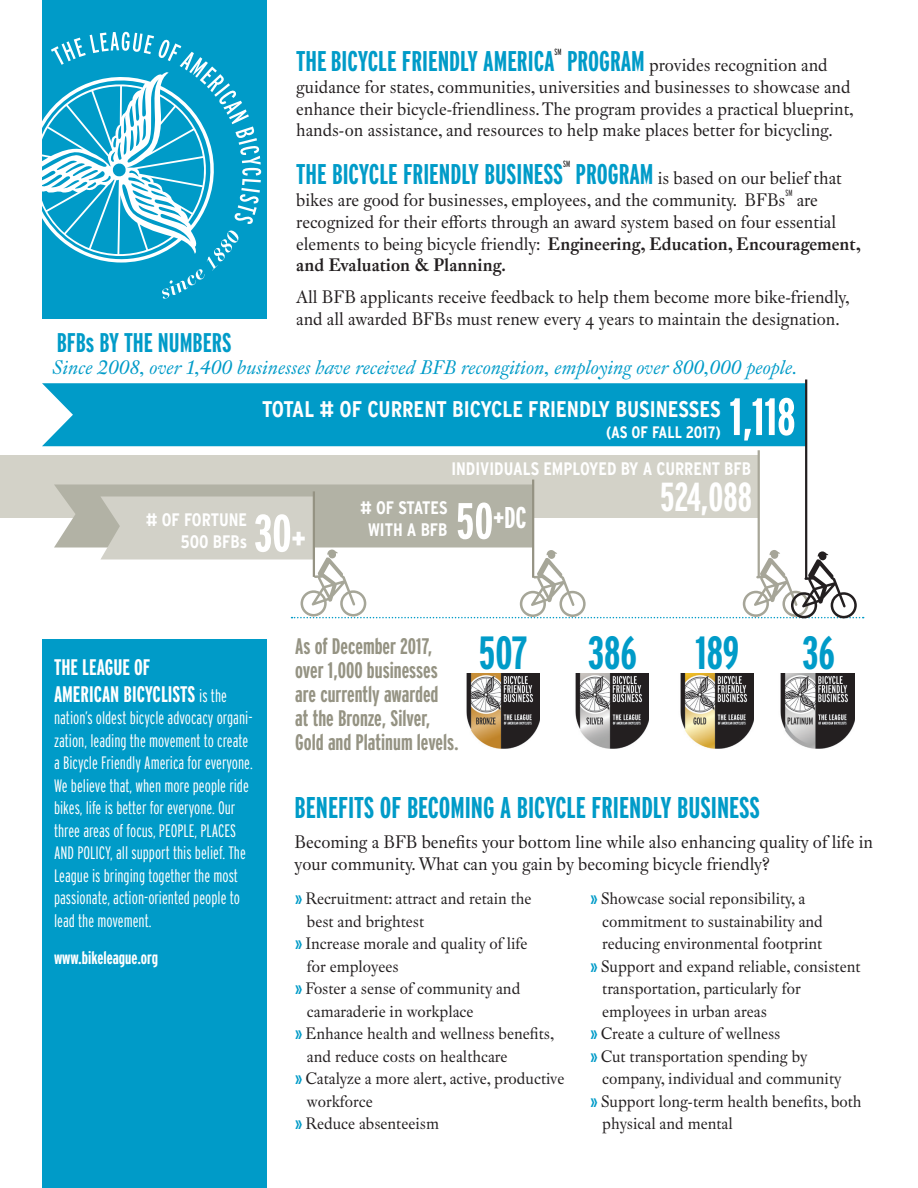
<style>
.page{position:relative;width:918px;height:1188px;background:#fff}
.page>*{position:absolute;margin:0;border:0;box-sizing:border-box;transform-origin:0 0}
.t1{font:700 extra-condensed 52.5px "Interstate";color:#fff}
.t2{font:700 extra-condensed 46.5px "Interstate";letter-spacing:-.005em;color:#009bc8}
.t3{font:700 extra-condensed 40.5px "Interstate";letter-spacing:-.005em;color:#fff}
.t4{font:700 extra-condensed 30px "Interstate";color:#009bc8}
.t5{font:700 extra-condensed 30px "Interstate";color:#fff}
.t6{font:700 extra-condensed 28.5px "Interstate";color:#009bc8}
.t7{font:700 extra-condensed 27px "Interstate";color:#009bc8}
.t8{font:700 extra-condensed 22.5px/24px "Interstate";color:#959383}
.t9{font:700 condensed 22.5px "Interstate";color:#fff}
.t10{font:700 extra-condensed 22.5px "Interstate";color:#fff}
.t11{font:italic 19.5px "Fleischman BT Pro";color:#009bc8}
.t12{font:18px/21.6px "Fleischman BT Pro";color:#231f20}
.t13{font:300 extra-condensed 18px/22.5px "Interstate";color:#fff}
.t14{font:700 condensed 18px/21.6px "Interstate";color:#fff;text-align:right}
.t15{font:700 extra-condensed 18px "Interstate";color:#fff}
.t16{font:16.5px "Fleischman BT Pro";color:#231f20}
.t17{font:700 condensed 16.5px "Interstate";color:#fff}
.t18{font:300 extra-condensed 9px "Interstate";color:#000}
.t19{font:300 extra-condensed 9px "Interstate";color:#231f20}
.s1{font-family:"Interstate";font-weight:700;font-stretch:extra-condensed;font-size:28.5px;color:#009bc8}
.s2{font-weight:700}
.s3{font-size:51px}
.s4{font-size:39px}
.s5{font-weight:300;font-size:18px}
.s6{font-family:"Interstate";font-weight:700;font-stretch:extra-condensed;color:#009bc8}
</style>
<div class="page">
<div style="left:0;top:455px;width:758px;height:63px;background:#d3d2c8"></div>
<div style="left:42px;top:639px;width:225px;height:549px;background:#009bc8"></div>
<div style="left:42px;top:0;width:225px;height:318px;background:#009bc8"></div>
<svg style="left:42px;top:32px;width:219px;height:267px"></svg>
<div style="left:42px;top:383px;width:763px;height:63px;background:#009bc8"></div>
<hr style="left:805px;top:380px;width:2px;height:198px;background:#231f20">
<hr style="left:532px;top:480px;width:2px;height:98px;background:#959383">
<img style="left:466px;top:674px;width:74px;height:75px">
<img style="left:680px;top:674px;width:74px;height:75px">
<img style="left:780px;top:674px;width:74px;height:75px">
<img style="left:575px;top:674px;width:74px;height:75px">
<hr style="left:758px;top:450px;width:2px;height:127px;background:#a8a698">
<svg style="left:54px;top:484px;width:810px;height:134px"></svg>
<p class="t7" style="left:57px;top:327px;width:176px">BFBs BY THE NUMBERS</p>
<p class="t6" style="left:296px;top:44px;width:260px">THEBICYCLE FRIENDLY AMERICA</p>
<p class="t18" style="left:555px;top:46px;width:9px">SM</p>
<p class="t12" style="left:296px;top:54px;width:559px;text-indent:271px"><span class="s1">PROGRAM</span> provides recognition and guidance for states, communities, universities and businesses to showcase and enhance their bicycle-friendliness. The program provides a practical blueprint, hands-on assistance, and resources to help make places better for bicycling.</p>
<p class="t6" style="left:296px;top:156px;width:268px">THE BICYCLE FRIENDLY BUSINESS</p>
<p class="t18" style="left:563px;top:159px;width:9px">SM</p>
<p class="t12" style="left:296px;top:166px;width:547px;line-height:22.5px;text-indent:279px"><span class="s1">PROGRAM</span> is based on our belief that bikes are good for businesses, employees, and the community. BFBs</p>
<p class="t19" style="left:785px;top:187px;width:9px">SM</p>
<p class="t12" style="left:296px;top:189px;width:566px;text-indent:500px">are recognized for their efforts through an award system based on four essential elements to being bicycle friendly: <span class="s2">Engineering, Education, Encouragement, and Evaluation &amp; Planning.</span></p>
<p class="t12" style="left:296px;top:286px;width:555px">All BFB applicants receive feedback to help them become more bike-friendly, and all awarded BFBs must renew every 4 years to maintain the designation.</p>
<p class="t11" style="left:52px;top:356px;width:747px">Since 2008, over 1,400 businesses have received BFB recongition, employing over 800,000 people.</p>
<p class="t9" style="left:262px;top:397px;width:460px">TOTAL # OF CURRENT BICYCLE FRIENDLY BUSINESSES</p>
<p class="t17" style="left:606px;top:423px;width:116px">(AS OF FALL 2017)</p>
<p class="t1" style="left:730px;top:385px;width:68px">1,118</p>
<p class="t14" style="left:451px;top:458px;width:301px">INDIVIDUALS EMPLOYED BY A CURRENT BFB</p>
<p class="t14" style="left:360px;top:497px;width:89px;text-align:center"># OF STATES<br>WITH A BFB</p>
<p class="t14" style="left:146px;top:509px;width:103px"># OF FORTUNE<br>500 BFBs</p>
<p class="t5" style="left:456px;top:499px;width:72px"><span class="s3">50</span>+DC</p>
<p class="t1" style="left:254px;top:501px;width:53px">30<span class="s4">+</span></p>
<p class="t3" style="left:660px;top:472px;width:93px">524,088</p>
<p class="t10" style="left:54px;top:653px;width:98px">THE LEAGUE OF</p>
<p class="t10" style="left:54px;top:680px;width:175px">AMERICAN BICYCLISTS <span class="s5">is the</span></p>
<p class="t13" style="left:54px;top:706px;width:200px">nation’s oldest bicycle advocacy organi&shy;zation, leading the movement to create a Bicycle Friendly America for everyone.<br>We believe that, when more people ride bikes, life is better for everyone. Our three areas of focus, PEOPLE, PLACES AND POLICY, all support this belief. The League is bringing together the most passionate, action-oriented people to lead the movement.</p>
<p class="t15" style="left:54px;top:947px;width:106px">www.bikeleague.org</p>
<p class="t8" style="left:295px;top:634px;width:145px">As of December 2017, over 1,000 businesses are currently awarded</p>
<p class="t8" style="left:295px;top:706px;width:165px">at the Bronze, Silver,<br>Gold and Platinum levels.</p>
<p class="t2" style="left:479px;top:624px;width:51px">507</p>
<p class="t2" style="left:588px;top:625px;width:51px">386</p>
<p class="t2" style="left:696px;top:625px;width:45px">189</p>
<p class="t2" style="left:802px;top:625px;width:34px">36</p>
<p class="t4" style="left:295px;top:789px;width:467px">BENEFITS OF BECOMING A BICYCLE FRIENDLY BUSINESS</p>
<p class="t12" style="left:295px;top:831px;width:580px">Becoming a BFB benefits your bottom line while also enhancing quality of life in your community. What can you gain by becoming bicycle friendly?</p>
<p class="t16" style="left:295px;top:888px;width:238px"><span class="s6">»</span> Recruitment: attract and retain the</p>
<p class="t16" style="left:307px;top:911px;width:119px">best and brightest</p>
<p class="t16" style="left:295px;top:933px;width:234px"><span class="s6">»</span> Increase morale and quality of life</p>
<p class="t16" style="left:307px;top:956px;width:93px">for employees</p>
<p class="t16" style="left:295px;top:978px;width:227px"><span class="s6">»</span> Foster a sense of community and</p>
<p class="t16" style="left:307px;top:1001px;width:168px">camaraderie in workplace</p>
<p class="t16" style="left:295px;top:1023px;width:261px"><span class="s6">»</span> Enhance health and wellness benefits,</p>
<p class="t16" style="left:307px;top:1046px;width:202px">and reduce costs on healthcare</p>
<p class="t16" style="left:295px;top:1068px;width:271px"><span class="s6">»</span> Catalyze a more alert, active, productive</p>
<p class="t16" style="left:307px;top:1091px;width:67px">workforce</p>
<p class="t16" style="left:295px;top:1113px;width:145px"><span class="s6">»</span> Reduce absenteeism</p>
<p class="t16" style="left:591px;top:888px;width:216px"><span class="s6">»</span> Showcase social reponsibility, a</p>
<p class="t16" style="left:602px;top:911px;width:222px">commitment to sustainability and</p>
<p class="t16" style="left:602px;top:933px;width:222px">reducing environmental footprint</p>
<p class="t16" style="left:591px;top:956px;width:271px"><span class="s6">»</span> Support and expand reliable, consistent</p>
<p class="t16" style="left:602px;top:978px;width:200px">transportation, particularly for</p>
<p class="t16" style="left:602px;top:1001px;width:166px">employees in urban areas</p>
<p class="t16" style="left:591px;top:1023px;width:191px"><span class="s6">»</span> Create a culture of wellness</p>
<p class="t16" style="left:591px;top:1046px;width:218px"><span class="s6">»</span> Cut transportation spending by</p>
<p class="t16" style="left:602px;top:1068px;width:241px">company, individual and community</p>
<p class="t16" style="left:591px;top:1091px;width:272px"><span class="s6">»</span> Support long-term health benefits, both</p>
<p class="t16" style="left:602px;top:1113px;width:132px">physical and mental</p>
</div>
